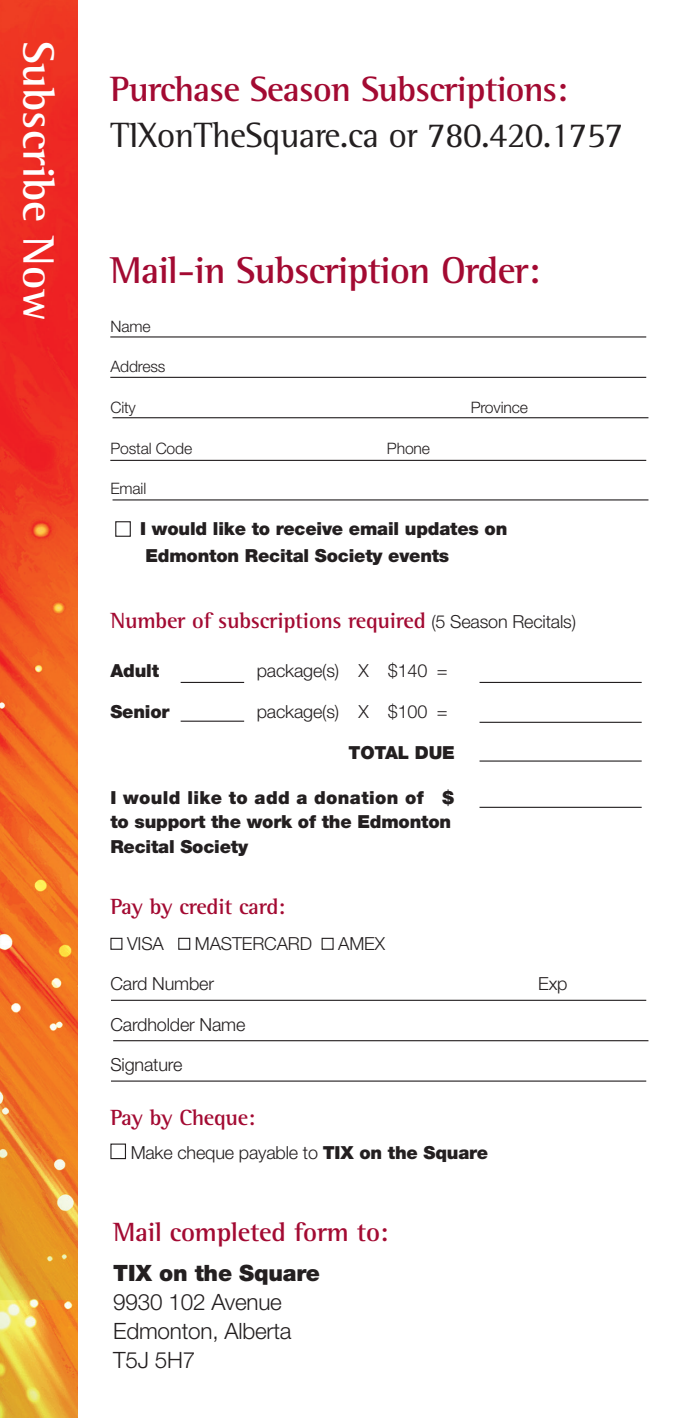
<style>
.page{position:relative;width:689px;height:1418px;background:#fff}
.page>*{position:absolute;margin:0;border:0;box-sizing:border-box;transform-origin:0 0}
.t1{font:700 45px "Rotis Semi Serif Std";color:#fff}
.t2{font:700 38.25px "Rotis Semi Serif Std";letter-spacing:-.02em;color:#a30a32}
.t3{font:36px "Rotis Semi Serif Std";letter-spacing:-.02em;color:#231f20}
.t4{font:700 36px "Rotis Semi Serif Std";letter-spacing:-.02em;color:#a30a32}
.t5{font:700 27px "Rotis Semi Serif Std";letter-spacing:-.01em;color:#a30a32}
.t6{font:700 22.5px "Rotis Semi Serif Std";letter-spacing:-.01em;color:#a30a32}
.t7{font:300 22.5px/29.2px "Helvetica Neue LT Std";letter-spacing:-.01em;color:#231f20}
.t8{font:900 22.5px "Helvetica Neue LT Std";letter-spacing:-.01em;color:#231f20}
.t9{font:900 18px/24.8px "Helvetica Neue LT Std";letter-spacing:-.01em;color:#231f20}
.t10{font:300 18px "Helvetica Neue LT Std";letter-spacing:-.01em;color:#231f20}
.t11{font:300 15.75px "Helvetica Neue LT Std";letter-spacing:-.01em;color:#231f20}
.s1{font-family:"Helvetica Neue LT Std";font-weight:300;font-size:18px;color:#231f20}
.s2{font-weight:900}
</style>
<div class="page">
<img style="left:0;top:0;width:78px;height:1418px">
<div style="left:115px;top:521px;width:16px;height:16px;border:1px solid #231f20"></div>
<div style="left:110px;top:937px;width:12px;height:12px;border:1px solid #231f20"></div>
<div style="left:178px;top:937px;width:12px;height:12px;border:1px solid #231f20"></div>
<div style="left:321px;top:937px;width:12px;height:12px;border:1px solid #231f20"></div>
<div style="left:110px;top:1143px;width:16px;height:16px;border:1px solid #231f20"></div>
<hr style="left:110px;top:336px;width:536px;height:1px;background:#231f20">
<hr style="left:110px;top:377px;width:536px;height:1px;background:#231f20">
<hr style="left:112px;top:417px;width:536px;height:1px;background:#231f20">
<hr style="left:110px;top:460px;width:536px;height:1px;background:#231f20">
<hr style="left:112px;top:499px;width:536px;height:1px;background:#231f20">
<hr style="left:181px;top:682px;width:63px;height:1px;background:#231f20">
<hr style="left:181px;top:720px;width:63px;height:1px;background:#231f20">
<hr style="left:479px;top:682px;width:162px;height:1px;background:#231f20">
<hr style="left:113px;top:1040px;width:535px;height:1px;background:#231f20">
<hr style="left:111px;top:1080px;width:535px;height:1px;background:#231f20">
<hr style="left:111px;top:999px;width:535px;height:2px;background:#231f20">
<hr style="left:479px;top:760px;width:162px;height:1px;background:#231f20">
<hr style="left:479px;top:721px;width:162px;height:2px;background:#231f20">
<hr style="left:479px;top:806px;width:162px;height:2px;background:#231f20">
<h1 class="t1" style="left:66px;top:40px;width:282px;rotate:90deg">Subscribe Now</h1>
<h3 class="t4" style="left:110px;top:67px;width:459px">Purchase Season Subscriptions:</h3>
<h3 class="t3" style="left:110px;top:114px;width:514px">TIXonTheSquare.ca or 780.420.1757</h3>
<h2 class="t2" style="left:110px;top:247px;width:431px">Mail-in Subscription Order:</h2>
<p class="t11" style="left:110px;top:317px;width:42px">Name</p>
<p class="t11" style="left:110px;top:357px;width:57px">Address</p>
<p class="t11" style="left:110px;top:398px;width:27px">City</p>
<p class="t11" style="left:470px;top:398px;width:59px">Province</p>
<p class="t11" style="left:110px;top:438px;width:83px">Postal Code</p>
<p class="t11" style="left:387px;top:438px;width:45px">Phone</p>
<p class="t11" style="left:110px;top:479px;width:37px">Email</p>
<p class="t9" style="left:140px;top:514px;width:368px;line-height:27px">I would like to receive email updates on<br>Edmonton Recital Society events</p>
<p class="t6" style="left:110px;top:607px;width:467px">Number of subscriptions required <span class="s1">(5 Season Recitals)</span></p>
<p class="t9" style="left:110px;top:658px;width:50px">Adult</p>
<p class="t10" style="left:257px;top:660px;width:192px">package(s) X $140 =</p>
<p class="t9" style="left:110px;top:699px;width:61px">Senior</p>
<p class="t10" style="left:257px;top:700px;width:192px">package(s) X $100 =</p>
<p class="t9" style="left:348px;top:739px;width:108px">TOTAL DUE</p>
<p class="t9" style="left:110px;top:784px;width:345px">I would like to add a donation of $ to support the work of the Edmonton<br>Recital Society</p>
<p class="t6" style="left:110px;top:892px;width:176px">Pay by credit card:</p>
<p class="t10" style="left:127px;top:932px;width:38px">VISA</p>
<p class="t10" style="left:195px;top:932px;width:119px">MASTERCARD</p>
<p class="t10" style="left:338px;top:932px;width:48px">AMEX</p>
<p class="t10" style="left:110px;top:973px;width:105px">Card Number</p>
<p class="t10" style="left:538px;top:973px;width:31px">Exp</p>
<p class="t10" style="left:110px;top:1013px;width:136px">Cardholder Name</p>
<p class="t10" style="left:110px;top:1054px;width:73px">Signature</p>
<p class="t6" style="left:110px;top:1104px;width:146px">Pay by Cheque:</p>
<p class="t10" style="left:131px;top:1141px;width:359px">Make cheque payable to <span class="s2">TIX on the Square</span></p>
<h3 class="t5" style="left:113px;top:1215px;width:276px">Mail completed form to:</h3>
<p class="t8" style="left:113px;top:1259px;width:208px">TIX on the Square</p>
<p class="t7" style="left:113px;top:1286px;width:180px">9930 102 Avenue<br>Edmonton, Alberta<br>T5J 5H7</p>
</div>
